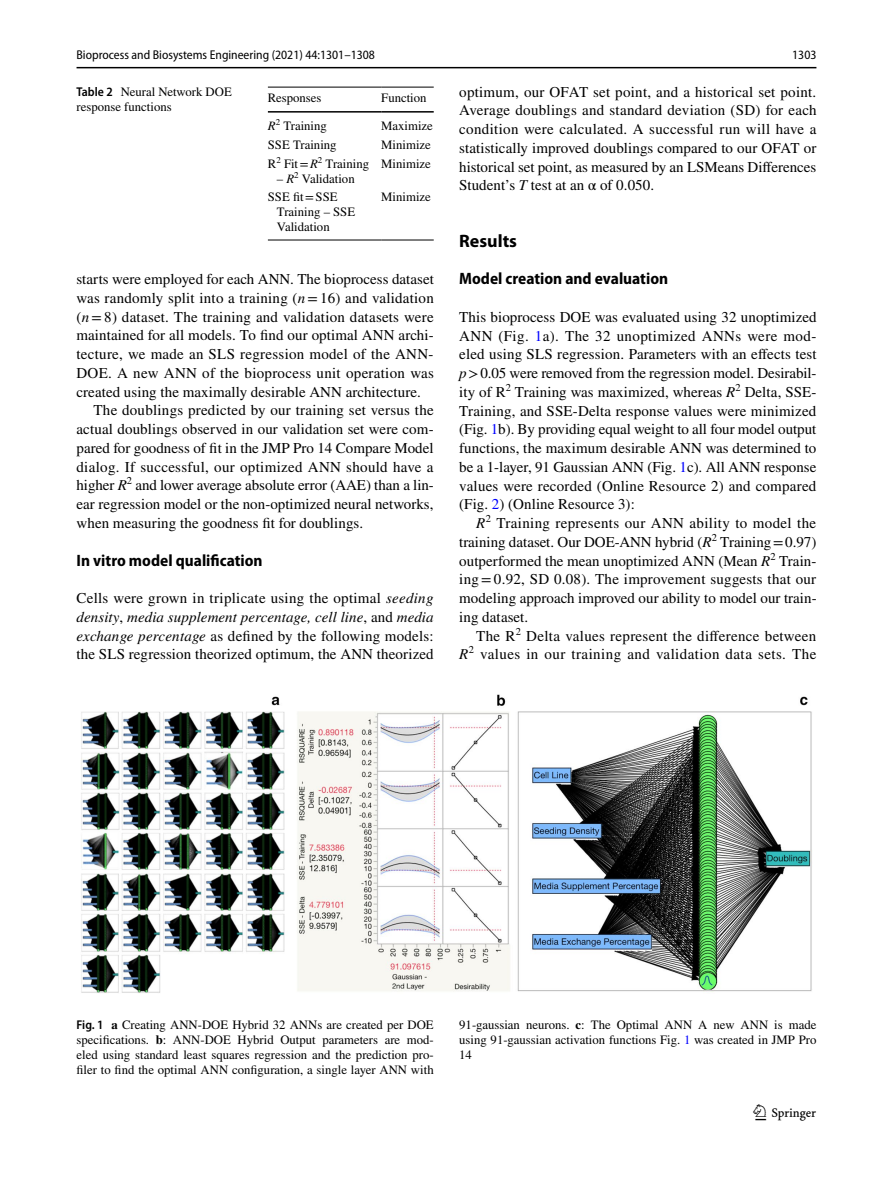
<style>
.page{position:relative;width:893px;height:1187px;background:#fff}
.page>*{position:absolute;margin:0;border:0;box-sizing:border-box;transform-origin:0 0}
.t1{font:22.5px "Springnew";color:#000}
.t2{font:700 18px "Myriad Pro";color:#000}
.t3{font:700 semi-condensed 16.5px "Myriad Pro";color:#000}
.t4{font:15px/18.8px "STIX";letter-spacing:.005em;color:#000;text-align:justify}
.t5{font:12.75px/15px "STIX";color:#000}
.t6{font:semi-condensed 12.75px "Myriad Pro";color:#000}
.s1{font-family:"Myriad Pro";font-weight:600;font-stretch:semi-condensed}
.s2{font-style:italic}
.s3{color:#00f}
.s4{font-weight:700}
</style>
<div class="page">
<hr style="left:77px;top:67px;width:739px;height:1px;background:#000">
<hr style="left:268px;top:87px;width:113px;height:1px;background:#000">
<hr style="left:268px;top:111px;width:113px;height:2px;background:#000">
<hr style="left:381px;top:87px;width:53px;height:1px;background:#000">
<hr style="left:381px;top:111px;width:53px;height:2px;background:#000">
<hr style="left:268px;top:239px;width:113px;height:1px;background:#000">
<hr style="left:381px;top:239px;width:53px;height:1px;background:#000">
<img style="left:81px;top:694px;width:731px;height:299px">
<p class="t6" style="left:77px;top:48px;width:300px">Bioprocess and Biosystems Engineering (2021) 44:1301–1308</p>
<p class="t6" style="left:792px;top:48px;width:26px">1303</p>
<p class="t5" style="left:77px;top:85px;width:157px"><span class="s1">Table 2</span> Neural Network DOE response functions</p>
<p class="t5" style="left:268px;top:91px;width:55px">Responses</p>
<p class="t5" style="left:381px;top:91px;width:47px">Function</p>
<p class="t5" style="left:268px;top:119px;width:61px"><span class="s2">R</span><sup>2</sup> Training</p>
<p class="t5" style="left:381px;top:119px;width:53px">Maximize</p>
<p class="t5" style="left:268px;top:138px;width:70px">SSE Training</p>
<p class="t5" style="left:381px;top:138px;width:51px">Minimize</p>
<p class="t5" style="left:268px;top:157px;width:103px">R<sup>2</sup> Fit=<span class="s2">R</span><sup>2</sup> Training</p>
<p class="t5" style="left:277px;top:172px;width:79px">– <span class="s2">R</span><sup>2</sup> Validation</p>
<p class="t5" style="left:381px;top:157px;width:51px">Minimize</p>
<p class="t5" style="left:277px;top:190px;width:80px;text-indent:-9px">SSE fit=SSE<br>Training – SSE<br>Validation</p>
<p class="t5" style="left:381px;top:190px;width:51px">Minimize</p>
<p class="t4" style="left:77px;top:271px;width:359px">starts were employed for each ANN. The bioprocess dataset</p>
<p class="t4" style="left:77px;top:289px;width:359px">was randomly split into a training (<span class="s2">n</span>=16) and validation</p>
<p class="t4" style="left:77px;top:308px;width:359px">(<span class="s2">n</span>=8) dataset. The training and validation datasets were</p>
<p class="t4" style="left:77px;top:327px;width:359px">maintained for all models. To find our optimal ANN archi-</p>
<p class="t4" style="left:77px;top:346px;width:358px">tecture, we made an SLS regression model of the ANN-</p>
<p class="t4" style="left:77px;top:364px;width:359px">DOE. A new ANN of the bioprocess unit operation was</p>
<p class="t4" style="left:77px;top:383px;width:346px">created using the maximally desirable ANN architecture.</p>
<p class="t4" style="left:94px;top:402px;width:342px">The doublings predicted by our training set versus the</p>
<p class="t4" style="left:77px;top:421px;width:359px">actual doublings observed in our validation set were com-</p>
<p class="t4" style="left:77px;top:439px;width:359px">pared for goodness of fit in the JMP Pro 14 Compare Model</p>
<p class="t4" style="left:77px;top:458px;width:358px">dialog. If successful, our optimized ANN should have a</p>
<p class="t4" style="left:77px;top:477px;width:359px">higher <span class="s2">R</span><sup>2</sup> and lower average absolute error (AAE) than a lin-</p>
<p class="t4" style="left:77px;top:496px;width:358px">ear regression model or the non-optimized neural networks,</p>
<p class="t4" style="left:77px;top:514px;width:288px">when measuring the goodness fit for doublings.</p>
<p class="t3" style="left:77px;top:550px;width:188px">In vitro model qualification</p>
<p class="t4" style="left:77px;top:589px;width:359px">Cells were grown in triplicate using the optimal <span class="s2">seeding density</span>, <span class="s2">media supplement percentage, cell line</span>, and <span class="s2">media exchange percentage</span> as defined by the following models: the SLS regression theorized optimum, the ANN theorized</p>
<p class="t4" style="left:459px;top:83px;width:359px">optimum, our OFAT set point, and a historical set point.<br>Average doublings and standard deviation (SD) for each condition were calculated. A successful run will have a statistically improved doublings compared to our OFAT or historical set point, as measured by an LSMeans Differences Student’s <span class="s2">T</span> test at an α of 0.050.</p>
<p class="t2" style="left:459px;top:229px;width:59px">Results</p>
<p class="t3" style="left:459px;top:269px;width:210px">Model creation and evaluation</p>
<p class="t4" style="left:459px;top:308px;width:359px">This bioprocess DOE was evaluated using 32 unoptimized ANN (Fig. <span class="s3">1</span>a). The 32 unoptimized ANNs were mod&shy;eled using SLS regression. Parameters with an effects test <span class="s2">p</span>&gt;0.05 were removed from the regression model. Desirabil&shy;ity of R<sup>2</sup> Training was maximized, whereas <span class="s2">R</span><sup>2</sup> Delta, SSE-Training, and SSE-Delta response values were minimized (Fig. <span class="s3">1</span>b). By providing equal weight to all four model output functions, the maximum desirable ANN was determined to be a 1-layer, 91 Gaussian ANN (Fig. <span class="s3">1</span>c). All ANN response values were recorded (Online Resource 2) and compared (Fig. <span class="s3">2</span>) (Online Resource 3):</p>
<p class="t4" style="left:459px;top:514px;width:359px;text-indent:17px"><span class="s2">R</span><sup>2</sup> Training represents our ANN ability to model the training dataset. Our DOE-ANN hybrid (<span class="s2">R</span><sup>2</sup> Training=0.97) outperformed the mean unoptimized ANN (Mean <span class="s2">R</span><sup>2</sup> Train&shy;ing=0.92, SD 0.08). The improvement suggests that our modeling approach improved our ability to model our train&shy;ing dataset.</p>
<p class="t4" style="left:459px;top:627px;width:359px;text-align:right">The R<sup>2</sup> Delta values represent the difference between<br><span class="s2">R</span><sup>2</sup> values in our training and validation data sets. The</p>
<p class="t5" style="left:77px;top:1017px;width:359px;text-align:justify"><span class="s1">Fig. 1</span> <span class="s4">a</span> Creating ANN-DOE Hybrid 32 ANNs are created per DOE specifications. <span class="s4">b</span>: ANN-DOE Hybrid Output parameters are mod&shy;eled using standard least squares regression and the prediction pro&shy;filer to find the optimal ANN configuration, a single layer ANN with</p>
<p class="t5" style="left:459px;top:1017px;width:359px;text-align:justify">91-gaussian neurons. <span class="s4">c</span>: The Optimal ANN A new ANN is made using 91-gaussian activation functions Fig. <span class="s3">1</span> was created in JMP Pro 14</p>
<h1 class="t1" style="left:755px;top:1104px;width:62px">1 3</h1>
</div>
